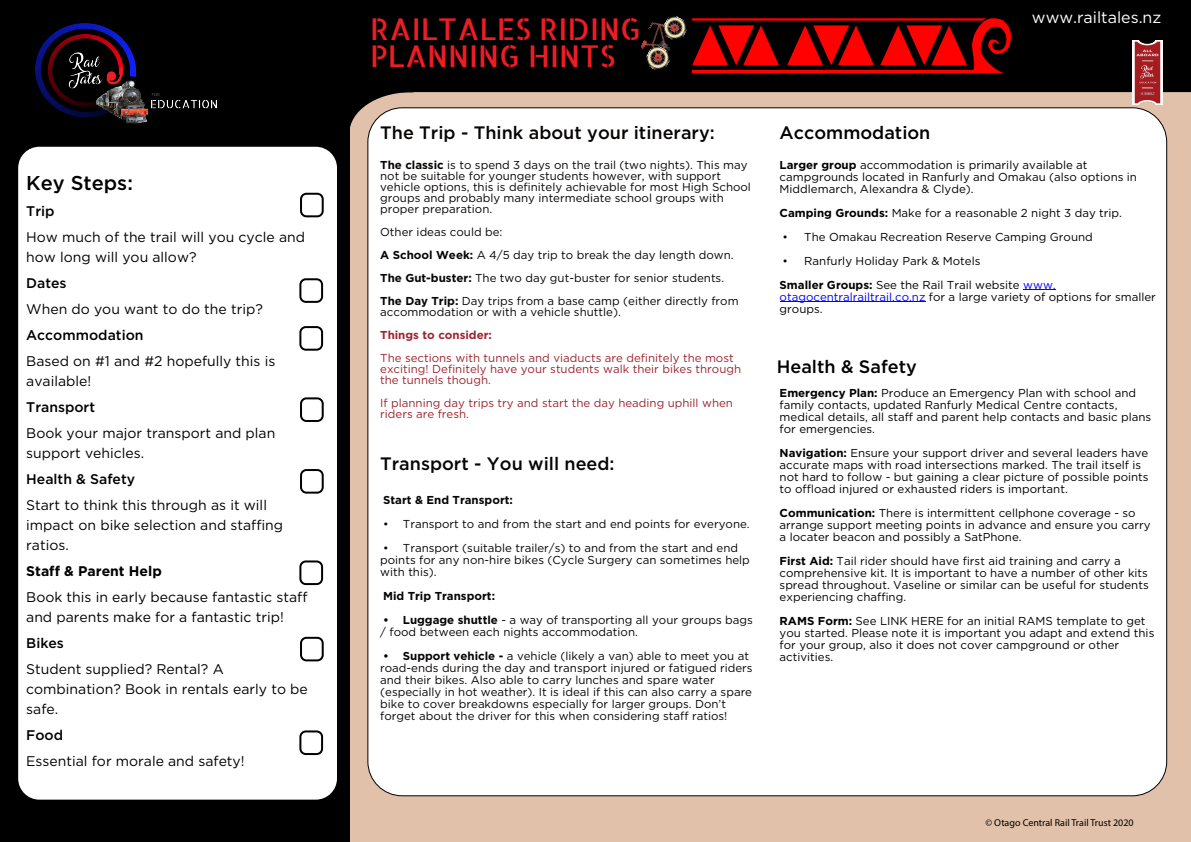
<style>
.page{position:relative;width:1191px;height:842px;background:#fff}
.page>*{position:absolute;margin:0;border:0;box-sizing:border-box;transform-origin:0 0}
.t1{font:30px/27px "Allerta Stencil";color:#ed1c25}
.t2{font:500 20px "Gotham";color:#000}
.t3{font:500 18px "Gotham";color:#070504}
.t4{font:500 18px "Gotham";color:#000}
.t5{font:16px "Gotham";color:#fff}
.t6{font:14px/20px "Gotham";color:#000}
.t7{font:500 14px "Gotham";color:#000}
.t8{font:700 14px "Gotham";color:#000}
.t9{font:11.5px/12px "Gotham";color:#000}
.t10{font:11.5px/12px "Gotham";color:#070504}
.t11{font:11.5px/11px "Gotham";color:#9c2530}
.t12{font:700 11.5px "Gotham";color:#070504}
.t13{font:700 11.5px "Gotham";color:#9c2530}
.t14{font:10px "Myriad Pro";color:#000}
.s1{font-weight:700}
.s2{color:#00f}
</style>
<div class="page">
<div style="left:337px;top:0;width:854px;height:842px;background:#e1c1a9"></div>
<div style="left:0;top:0;width:349px;height:842px;background:#000"></div>
<div style="left:35px;top:0;width:1156px;height:92px;background:#000"></div>
<div style="left:18px;top:147px;width:319px;height:653px;background:#fff;border-radius:21px"></div>
<img style="left:36px;top:24px;width:181px;height:99px">
<svg style="left:107px;top:67px;width:16px;height:17px"></svg>
<svg style="left:107px;top:71px;width:9px;height:10px"></svg>
<svg style="left:320px;top:77px;width:93px;height:70px"></svg>
<svg style="left:692px;top:18px;width:319px;height:55px;background:#820000"></svg>
<img style="left:1132px;top:40px;width:30px;height:65px">
<img style="left:638px;top:17px;width:37px;height:42px">
<img style="left:641px;top:35px;width:29px;height:25px">
<img style="left:660px;top:14px;width:29px;height:29px">
<svg style="left:653px;top:43px;width:14px;height:1px"></svg>
<img style="left:643px;top:44px;width:29px;height:29px">
<div style="left:300px;top:193px;width:24px;height:24px;background:#fff;border:2px solid #000;border-radius:5px"></div>
<div style="left:299px;top:278px;width:24px;height:25px;background:#fff;border:2px solid #000;border-radius:5px"></div>
<div style="left:299px;top:326px;width:24px;height:25px;background:#fff;border:2px solid #000;border-radius:5px"></div>
<div style="left:300px;top:397px;width:24px;height:25px;background:#fff;border:2px solid #000;border-radius:5px"></div>
<div style="left:300px;top:469px;width:24px;height:25px;background:#fff;border:2px solid #000;border-radius:5px"></div>
<div style="left:299px;top:560px;width:24px;height:25px;background:#fff;border:2px solid #000;border-radius:5px"></div>
<div style="left:300px;top:637px;width:24px;height:24px;background:#fff;border:2px solid #000;border-radius:5px"></div>
<div style="left:299px;top:730px;width:24px;height:25px;background:#fff;border:2px solid #000;border-radius:5px"></div>
<div style="left:368px;top:108px;width:798px;height:688px;background:#fff;border-radius:34px"></div>
<hr style="left:1023px;top:289px;width:32px;height:1px;background:#00f">
<hr style="left:779px;top:301px;width:146px;height:1px;background:#00f">
<h2 class="t2" style="left:26px;top:174px;width:108px">Key Steps:</h2>
<p class="t7" style="left:26px;top:205px;width:30px">Trip</p>
<p class="t6" style="left:26px;top:228px;width:280px">How much of the trail will you cycle and how long will you allow?</p>
<p class="t7" style="left:26px;top:277px;width:42px">Dates</p>
<p class="t6" style="left:26px;top:300px;width:238px">When do you want to do the trip?</p>
<p class="t7" style="left:26px;top:329px;width:119px">Accommodation</p>
<p class="t6" style="left:26px;top:352px;width:251px">Based on #1 and #2 hopefully this is available!</p>
<p class="t7" style="left:26px;top:401px;width:70px">Transport</p>
<p class="t6" style="left:26px;top:424px;width:251px">Book your major transport and plan support vehicles.</p>
<p class="t7" style="left:26px;top:473px;width:110px">Health &amp; Safety</p>
<p class="t6" style="left:26px;top:496px;width:258px">Start to think this through as it will impact on bike selection and staffing ratios.</p>
<p class="t8" style="left:26px;top:565px;width:137px">Staff &amp; Parent Help</p>
<p class="t6" style="left:26px;top:588px;width:283px">Book this in early because fantastic staff and parents make for a fantastic trip!</p>
<p class="t7" style="left:26px;top:637px;width:39px">Bikes</p>
<p class="t6" style="left:26px;top:660px;width:283px">Student supplied? Rental? A combination? Book in rentals early to be safe.</p>
<p class="t7" style="left:26px;top:729px;width:38px">Food</p>
<p class="t6" style="left:26px;top:752px;width:220px">Essential for morale and safety!</p>
<h1 class="t1" style="left:370px;top:15px;width:272px">RAILTALES RIDING<br>PLANNING HINTS</h1>
<h3 class="t5" style="left:1032px;top:10px;width:131px">www.railtales.nz</h3>
<h3 class="t3" style="left:380px;top:124px;width:336px">The Trip - Think about your itinerary:</h3>
<h3 class="t4" style="left:779px;top:124px;width:152px">Accommodation</h3>
<p class="t10" style="left:380px;top:160px;width:372px;line-height:11px"><span class="s1">The classic</span> is to spend 3 days on the trail (two nights). This may not be suitable for younger students however, with support vehicle options, this is definitely achievable for most High School groups and probably many intermediate school groups with proper preparation.</p>
<p class="t10" style="left:380px;top:221px;width:360px;line-height:23px">Other ideas could be:<br><span class="s1">A School Week:</span> A 4/5 day trip to break the day length down.<br><span class="s1">The Gut-buster:</span> The two day gut-buster for senior students.<br><span class="s1">The Day Trip:</span> Day trips from a base camp (either directly from</p>
<p class="t10" style="left:380px;top:306px;width:242px">accommodation or with a vehicle shuttle).</p>
<p class="t13" style="left:380px;top:330px;width:113px">Things to consider:</p>
<p class="t11" style="left:380px;top:353px;width:362px">The sections with tunnels and viaducts are definitely the most exciting! Definitely have your students walk their bikes through the tunnels though.</p>
<p class="t11" style="left:380px;top:398px;width:354px">If planning day trips try and start the day heading uphill when riders are fresh.</p>
<p class="t9" style="left:779px;top:159px;width:359px"><span class="s1">Larger group</span> accommodation is primarily available at campgrounds located in Ranfurly and Omakau (also options in<br>Middlemarch, Alexandra &amp; Clyde).</p>
<p class="t9" style="left:779px;top:207px;width:344px"><span class="s1">Camping Grounds:</span> Make for a reasonable 2 night 3 day trip.</p>
<p class="t9" style="left:782px;top:231px;width:312px">• The Omakau Recreation Reserve Camping Ground</p>
<p class="t9" style="left:779px;top:249px;width:278px;line-height:24px">• Ranfurly Holiday Park &amp; Motels<br><span class="s1">Smaller Groups:</span> See the Rail Trail website <span class="s2">www.</span></p>
<p class="t9" style="left:779px;top:291px;width:378px"><span class="s2">otagocentralrailtrail.co.nz</span> for a large variety of options for smaller groups.</p>
<h3 class="t4" style="left:777px;top:359px;width:142px">Health &amp; Safety</h3>
<p class="t9" style="left:779px;top:388px;width:373px"><span class="s1">Emergency Plan:</span> Produce an Emergency Plan with school and family contacts, updated Ranfurly Medical Centre contacts, medical details, all staff and parent help contacts and basic plans for emergencies.</p>
<p class="t9" style="left:779px;top:448px;width:370px"><span class="s1">Navigation:</span> Ensure your support driver and several leaders have accurate maps with road intersections marked. The trail itself is not hard to follow - but gaining a clear picture of possible points to offload injured or exhausted riders is important.</p>
<p class="t9" style="left:779px;top:508px;width:372px"><span class="s1">Communication:</span> There is intermittent cellphone coverage - so arrange support meeting points in advance and ensure you carry a locater beacon and possibly a SatPhone.</p>
<p class="t9" style="left:779px;top:556px;width:371px"><span class="s1">First Aid:</span> Tail rider should have first aid training and carry a comprehensive kit. It is important to have a number of other kits spread throughout. Vaseline or similar can be useful for students experiencing chaffing.</p>
<p class="t9" style="left:779px;top:616px;width:376px"><span class="s1">RAMS Form:</span> See LINK HERE for an initial RAMS template to get you started. Please note it is important you adapt and extend this for your group, also it does not cover campground or other activities.</p>
<h3 class="t3" style="left:380px;top:455px;width:236px">Transport - You will need:</h3>
<p class="t12" style="left:383px;top:495px;width:131px">Start &amp; End Transport:</p>
<p class="t10" style="left:383px;top:519px;width:368px">• Transport to and from the start and end points for everyone.</p>
<p class="t10" style="left:380px;top:543px;width:371px">• Transport (suitable trailer/s) to and from the start and end points for any non-hire bikes (Cycle Surgery can sometimes help with this).</p>
<p class="t12" style="left:383px;top:591px;width:113px">Mid Trip Transport:</p>
<p class="t10" style="left:380px;top:615px;width:374px"><span class="s1">• Luggage shuttle</span> - a way of transporting all your groups bags / food between each nights accommodation.</p>
<p class="t10" style="left:380px;top:651px;width:374px"><span class="s1">• Support vehicle -</span> a vehicle (likely a van) able to meet you at road-ends during the day and transport injured or fatigued riders and their bikes. Also able to carry lunches and spare water (especially in hot weather). It is ideal if this can also carry a spare bike to cover breakdowns especially for larger groups. Don’t forget about the driver for this when considering staff ratios!</p>
<p class="t14" style="left:985px;top:818px;width:150px">© Otago Central Rail Trail Trust 2020</p>
</div>
